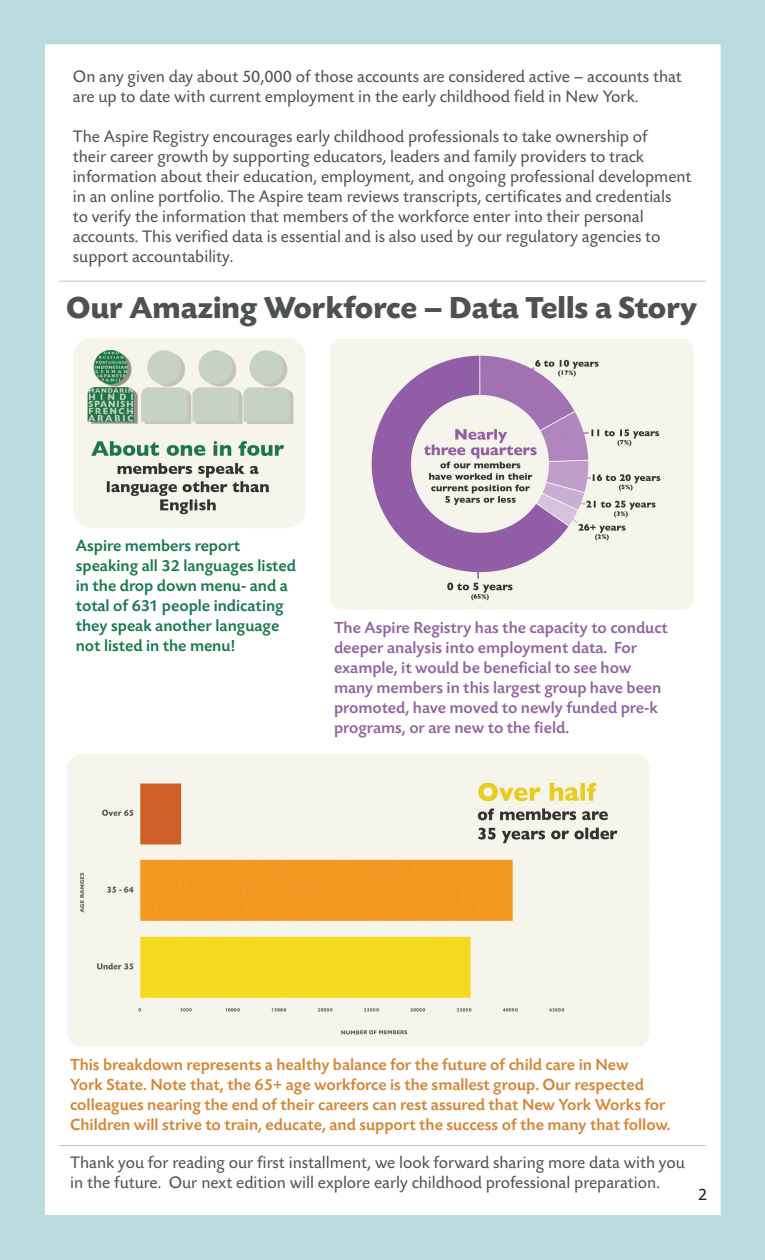
<style>
.page{position:relative;width:765px;height:1260px;background:#fff}
.page>*{position:absolute;margin:0;border:0;box-sizing:border-box;transform-origin:0 0}
.t1{font:700 31.88px "Today SB";color:#4d524f}
.t2{font:17.5px/20px "Today SB";color:#4d524f}
.t3{font:17.5px "Today SB";color:#231f20}
.t4{font:500 16.88px/20px "Today SB";color:#d68432}
.t5{font:500 16.88px/20px "Today SB";color:#9262a3}
.t6{font:500 16.88px/20px "Today SB";color:#15784b}
</style>
<div class="page">
<div style="left:0;top:0;width:765px;height:1260px;border:45px solid #badcde"></div>
<hr style="left:59px;top:281px;width:647px;height:1px;background:#b0c0de">
<img style="left:67px;top:754px;width:583px;height:293px">
<img style="left:330px;top:339px;width:364px;height:271px">
<img style="left:73px;top:338px;width:233px;height:190px">
<hr style="left:59px;top:1145px;width:647px;height:1px;background:#b0c0de">
<p class="t2" style="left:73px;top:67px;width:611px">On any given day about 50,000 of those accounts are considered active – accounts that are up to date with current employment in the early childhood field in New York.</p>
<p class="t2" style="left:73px;top:127px;width:620px">The Aspire Registry encourages early childhood professionals to take ownership of<br>their career growth by supporting educators, leaders and family providers to track information about their education, employment, and ongoing professional development in an online portfolio. The Aspire team reviews transcripts, certificates and credentials<br>to verify the information that members of the workforce enter into their personal accounts. This verified data is essential and is also used by our regulatory agencies to support accountability.</p>
<p class="t1" style="left:66px;top:290px;width:633px">Our Amazing Workforce – Data Tells a Story</p>
<p class="t6" style="left:76px;top:536px;width:222px">Aspire members report speaking all 32 languages listed in the drop down menu- and a total of 631 people indicating they speak another language not listed in the menu!</p>
<p class="t5" style="left:334px;top:618px;width:336px">The Aspire Registry has the capacity to conduct deeper analysis into employment data. For example, it would be beneficial to see how many members in this largest group have been promoted, have moved to newly funded pre-k programs, or are new to the field.</p>
<p class="t4" style="left:70px;top:1055px;width:602px">This breakdown represents a healthy balance for the future of child care in New<br>York State. Note that, the 65+ age workforce is the smallest group. Our respected colleagues nearing the end of their careers can rest assured that New York Works for Children will strive to train, educate, and support the success of the many that follow.</p>
<p class="t2" style="left:70px;top:1153px;width:616px">Thank you for reading our first installment, we look forward sharing more data with you in the future. Our next edition will explore early childhood professional preparation.</p>
<p class="t3" style="left:698px;top:1185px;width:11px">2</p>
</div>
